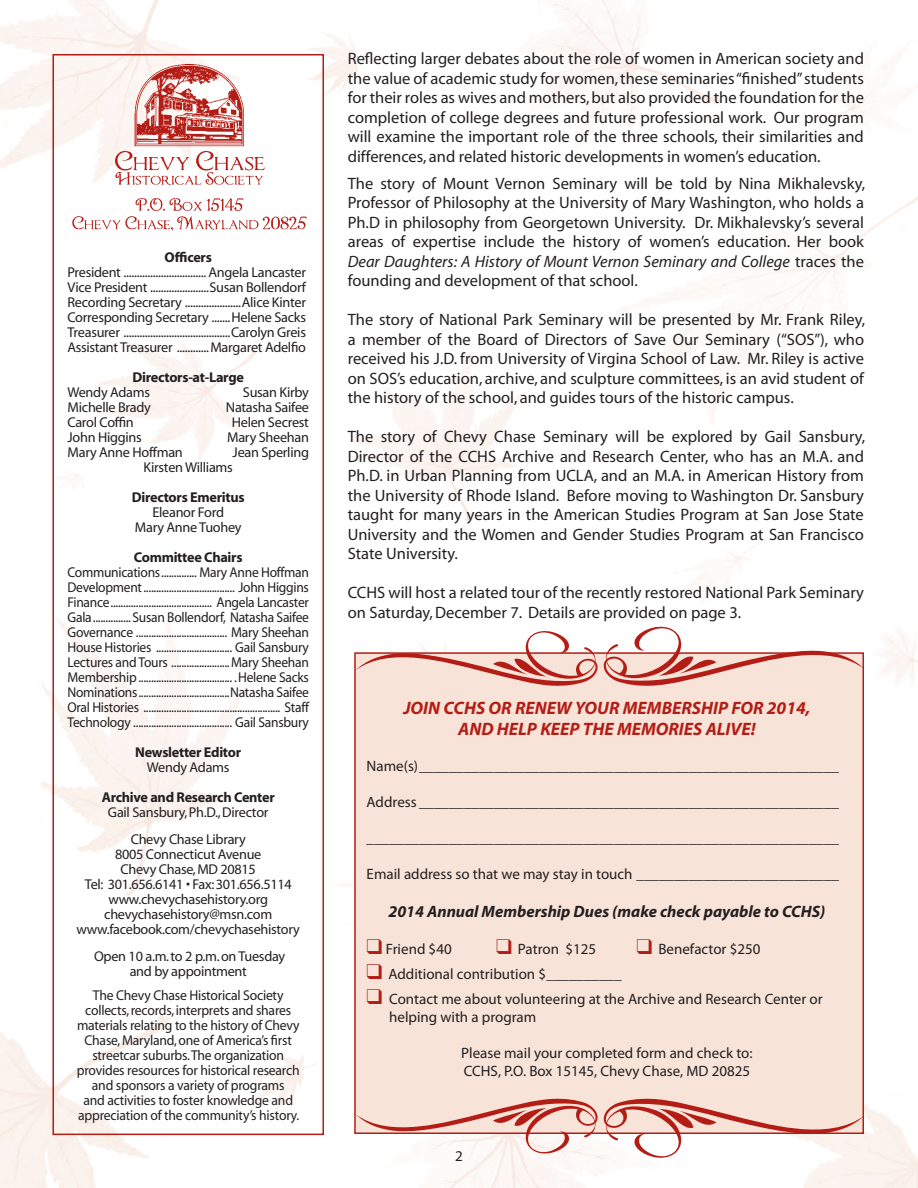
<style>
.page{position:relative;width:918px;height:1188px;background:#fff}
.page>*{position:absolute;margin:0;border:0;box-sizing:border-box;transform-origin:0 0}
.t1{font:italic 700 18px "Myriad Pro";color:#b41d15}
.ecxmsonormal{font:16.5px/19.5px "Myriad";color:#231f20;text-align:justify}
.t2{font:italic 700 16.5px "Myriad Pro";color:#231f20}
.t3{font:15px/18px "Myriad Pro";color:#231f20}
.t4{font:15px "Myriad";color:#231f20}
.t5{font:14.25px/15px "Myriad";letter-spacing:-.02em;color:#231f20;text-align:center}
.t6{font:14.25px "Myriad";letter-spacing:-.02em;color:#231f20;scale:.95 1}
.t7{font:14.25px/15px "Myriad";letter-spacing:-.02em;color:#231f20;text-align:center;scale:.96 1}
.t8{font:700 14.25px "Myriad";letter-spacing:-.02em;color:#231f20}
.s1{font-style:italic}
.s2{color:#b41d15}
</style>
<div class="page">
<img style="left:0;top:0;width:918px;height:1188px">
<div style="left:354px;top:652px;width:510px;height:482px;background:#f7e3d8;border:2px solid #b41d15"></div>
<svg style="left:355px;top:624px;width:510px;height:62px"></svg>
<svg style="left:355px;top:1098px;width:510px;height:63px"></svg>
<div style="left:53px;top:54px;width:271px;height:1081px;border:2px solid #b41d15"></div>
<img style="left:103px;top:61px;width:183px;height:127px">
<img style="left:68px;top:193px;width:243px;height:43px">
<p class="t8" style="left:165px;top:250px;width:49px">Officers</p>
<p class="t5" style="left:68px;top:265px;width:240px">President ............................... Angela Lancaster</p>
<p class="t5" style="left:67px;top:280px;width:240px">Vice President ......................Susan Bollendorf</p>
<p class="t5" style="left:68px;top:295px;width:240px">Recording Secretary .....................Alice Kinter</p>
<p class="t5" style="left:67px;top:310px;width:240px">Corresponding Secretary .......Helene Sacks</p>
<p class="t5" style="left:67px;top:325px;width:240px">Treasurer ........................................Carolyn Greis</p>
<p class="t5" style="left:67px;top:340px;width:240px">Assistant Treasurer ............Margaret Adelfio</p>
<p class="t8" style="left:133px;top:370px;width:113px">Directors-at-Large</p>
<p class="t5" style="left:68px;top:385px;width:84px">Wendy Adams</p>
<p class="t5" style="left:243px;top:385px;width:68px">Susan Kirby</p>
<p class="t5" style="left:68px;top:400px;width:85px">Michelle Brady</p>
<p class="t5" style="left:226px;top:400px;width:85px">Natasha Saifee</p>
<p class="t5" style="left:68px;top:415px;width:68px">Carol Coffin</p>
<p class="t5" style="left:232px;top:415px;width:79px">Helen Secrest</p>
<p class="t5" style="left:68px;top:430px;width:76px">John Higgins</p>
<p class="t5" style="left:227px;top:430px;width:83px">Mary Sheehan</p>
<p class="t5" style="left:68px;top:445px;width:117px">Mary Anne Hoffman</p>
<p class="t5" style="left:233px;top:445px;width:78px">Jean Sperling</p>
<p class="t5" style="left:144px;top:460px;width:91px">Kirsten Williams</p>
<p class="t8" style="left:132px;top:490px;width:114px">Directors Emeritus</p>
<p class="t5" style="left:152px;top:505px;width:73px">Eleanor Ford</p>
<p class="t5" style="left:135px;top:520px;width:108px">Mary Anne Tuohey</p>
<p class="t8" style="left:134px;top:550px;width:110px">Committee Chairs</p>
<p class="t6" style="left:68px;top:565px;width:256px">Communications.............. Mary Anne Hoffman</p>
<p class="t6" style="left:67px;top:580px;width:256px">Development.................................... John Higgins</p>
<p class="t6" style="left:68px;top:595px;width:256px">Finance........................................ Angela Lancaster</p>
<p class="t6" style="left:68px;top:610px;width:256px">Gala...............Susan Bollendorf, Natasha Saifee</p>
<p class="t6" style="left:68px;top:625px;width:256px">Governance .................................... Mary Sheehan</p>
<p class="t6" style="left:68px;top:640px;width:256px">House Histories .............................. Gail Sansbury</p>
<p class="t6" style="left:67px;top:655px;width:256px">Lectures and Tours .......................Mary Sheehan</p>
<p class="t6" style="left:68px;top:670px;width:256px">Membership..................................... . Helene Sacks</p>
<p class="t6" style="left:68px;top:685px;width:256px">Nominations....................................Natasha Saifee</p>
<p class="t6" style="left:68px;top:700px;width:256px">Oral Histories ...................................................... Staff</p>
<p class="t6" style="left:68px;top:715px;width:256px">Technology ....................................... Gail Sansbury</p>
<p class="t8" style="left:135px;top:745px;width:107px">Newsletter Editor</p>
<p class="t5" style="left:147px;top:760px;width:84px">Wendy Adams</p>
<p class="t8" style="left:102px;top:790px;width:175px">Archive and Research Center</p>
<p class="t5" style="left:108px;top:805px;width:162px">Gail Sansbury, Ph.D., Director</p>
<p class="t5" style="left:131px;top:832px;width:116px">Chevy Chase Library</p>
<p class="t5" style="left:115px;top:847px;width:148px">8005 Connecticut Avenue</p>
<p class="t5" style="left:121px;top:862px;width:137px">Chevy Chase, MD 20815</p>
<p class="t5" style="left:85px;top:877px;width:208px">Tel: 301.656.6141 • Fax: 301.656.5114</p>
<p class="t5" style="left:108px;top:892px;width:161px">www.chevychasehistory.org</p>
<p class="t5" style="left:104px;top:907px;width:170px">chevychasehistory@msn.com</p>
<p class="t5" style="left:77px;top:922px;width:225px">www.facebook.com/chevychasehistory</p>
<p class="t5" style="left:94px;top:949px;width:193px">Open 10 a.m. to 2 p.m. on Tuesday and by appointment</p>
<p class="t7" style="left:77px;top:988px;width:234px">The Chevy Chase Historical Society collects, records, interprets and shares materials relating to the history of Chevy Chase, Maryland, one of America’s first streetcar suburbs. The organization provides resources for historical research and sponsors a variety of programs<br>and activities to foster knowledge and appreciation of the community’s history.</p>
<p class="ecxmsonormal" style="left:348px;top:50px;width:518px">Reflecting larger debates about the role of women in American society and the value of academic study for women, these seminaries “finished” students for their roles as wives and mothers, but also provided the foundation for the completion of college degrees and future professional work. Our program will examine the important role of the three schools, their similarities and differences, and related historic developments in women’s education.</p>
<p class="ecxmsonormal" style="left:348px;top:174px;width:519px">The story of Mount Vernon Seminary will be told by Nina Mikhalevsky, Professor of Philosophy at the University of Mary Washington, who holds a Ph.D in philosophy from Georgetown University. Dr. Mikhalevsky’s several areas of expertise include the history of women’s education. Her book <span class="s1">Dear Daughters: A History of Mount Vernon Seminary and College</span> traces the founding and development of that school.</p>
<p class="ecxmsonormal" style="left:348px;top:311px;width:519px">The story of National Park Seminary will be presented by Mr. Frank Riley, a member of the Board of Directors of Save Our Seminary (“SOS”), who received his J.D. from University of Virgina School of Law. Mr. Riley is active on SOS’s education, archive, and sculpture committees, is an avid student of the history of the school, and guides tours of the historic campus.</p>
<p class="ecxmsonormal" style="left:348px;top:428px;width:519px">The story of Chevy Chase Seminary will be explored by Gail Sansbury, Director of the CCHS Archive and Research Center, who has an M.A. and Ph.D. in Urban Planning from UCLA, and an M.A. in American History from the University of Rhode Island. Before moving to Washington Dr. Sansbury taught for many years in the American Studies Program at San Jose State University and the Women and Gender Studies Program at San Francisco State University.</p>
<p class="ecxmsonormal" style="left:348px;top:584px;width:518px">CCHS will host a related tour of the recently restored National Park Seminary on Saturday, December 7. Details are provided on page 3.</p>
<p class="t1" style="left:403px;top:696px;width:409px">JOIN CCHS OR RENEW YOUR MEMBERSHIP FOR 2014,</p>
<p class="t1" style="left:458px;top:717px;width:299px">AND HELP KEEP THE MEMORIES ALIVE!</p>
<p class="t3" style="left:367px;top:757px;width:474px">Name(s)________________________________________________________</p>
<p class="t3" style="left:367px;top:793px;width:474px">Address ________________________________________________________</p>
<p class="t3" style="left:367px;top:829px;width:474px">_______________________________________________________________</p>
<p class="t3" style="left:367px;top:865px;width:474px">Email address so that we may stay in touch ___________________________</p>
<p class="t2" style="left:388px;top:900px;width:438px">2014 Annual Membership Dues (make check payable to CCHS)</p>
<p class="t3" style="left:367px;top:940px;width:87px"><span class="s2">❑</span> Friend $40</p>
<p class="t3" style="left:496px;top:940px;width:101px"><span class="s2">❑</span> Patron $125</p>
<p class="t3" style="left:637px;top:940px;width:125px"><span class="s2">❑</span> Benefactor $250</p>
<p class="t3" style="left:367px;top:965px;width:257px"><span class="s2">❑</span> Additional contribution $__________</p>
<p class="t3" style="left:389px;top:991px;width:435px;text-indent:-22px"><span class="s2">❑</span> Contact me about volunteering at the Archive and Research Center or helping with a program</p>
<p class="t3" style="left:461px;top:1045px;width:293px">Please mail your completed form and check to:<br>CCHS, P.O. Box 15145, Chevy Chase, MD 20825</p>
<p class="t4" style="left:455px;top:1148px;width:9px">2</p>
</div>
